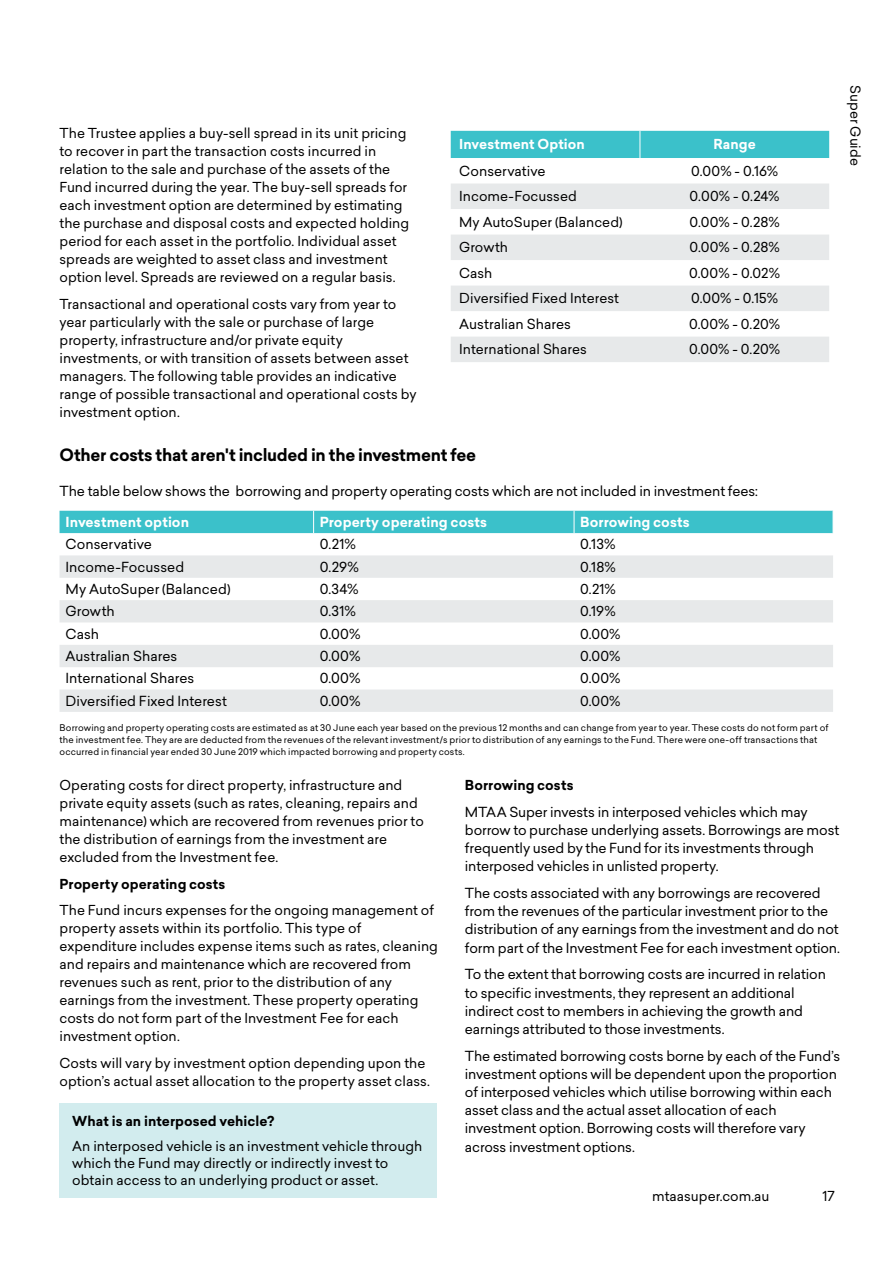
<style>
.page{position:relative;width:893px;height:1263px;background:#fff}
.page>*{position:absolute;margin:0;border:0;box-sizing:border-box;transform-origin:0 0}
._4__Body_copy{font:700 16.65px "Sailec";letter-spacing:-.02em;color:#000}
._4__Body_copy-2{font:13.65px/18.1px "Sailec";letter-spacing:-.01em;color:#000}
._4__Body_copy-3{font:700 13.65px "Sailec";letter-spacing:.005em;color:#fff}
._4__Body_copy-4{font:13.5px/18px "Sailec";color:#000}
._4__Body_copy-5{font:700 13.5px "Sailec";letter-spacing:.005em;color:#000}
._4__Body_copy-6{font:700 13.5px "Sailec";letter-spacing:.005em;color:#fff}
._11__T_C_s___Company{font:9px/12px "Sailec";letter-spacing:.015em;color:#000}
</style>
<div class="page">
<div style="left:60px;top:1103px;width:377px;height:95px;background:#d2ecee"></div>
<svg style="left:60px;top:555px;width:773px;height:157px;fill:#e7e9ea"></svg>
<div style="left:60px;top:511px;width:773px;height:22px;background:#3bc1ca"></div>
<svg style="left:451px;top:183px;width:378px;height:179px;fill:#e7e9ea"></svg>
<div style="left:451px;top:131px;width:378px;height:27px;background:#3bc1ca"></div>
<p class="_4__Body_copy-4" style="left:60px;top:124px;width:351px">The Trustee applies a buy-sell spread in its unit pricing to recover in part the transaction costs incurred in relation to the sale and purchase of the assets of the Fund incurred during the year. The buy-sell spreads for each investment option are determined by estimating the purchase and disposal costs and expected holding period for each asset in the portfolio. Individual asset spreads are weighted to asset class and investment option level. Spreads are reviewed on a regular basis.</p>
<p class="_4__Body_copy-4" style="left:60px;top:295px;width:358px">Transactional and operational costs vary from year to year particularly with the sale or purchase of large property, infrastructure and/or private equity investments, or with transition of assets between asset managers. The following table provides an indicative range of possible transactional and operational costs by investment option.</p>
<p class="_4__Body_copy-6" style="left:459px;top:135px;width:127px">Investment Option</p>
<p class="_4__Body_copy-6" style="left:713px;top:135px;width:44px">Range</p>
<p class="_4__Body_copy-2" style="left:459px;top:162px;width:88px">Conservative</p>
<p class="_4__Body_copy-4" style="left:691px;top:162px;width:88px">0.00% - 0.16%</p>
<p class="_4__Body_copy-4" style="left:459px;top:187px;width:119px">Income-Focussed</p>
<p class="_4__Body_copy-4" style="left:690px;top:187px;width:91px">0.00% - 0.24%</p>
<p class="_4__Body_copy-4" style="left:459px;top:213px;width:165px">My AutoSuper (Balanced)</p>
<p class="_4__Body_copy-4" style="left:689px;top:213px;width:92px">0.00% - 0.28%</p>
<p class="_4__Body_copy-4" style="left:459px;top:238px;width:50px">Growth</p>
<p class="_4__Body_copy-4" style="left:689px;top:238px;width:92px">0.00% - 0.28%</p>
<p class="_4__Body_copy-4" style="left:459px;top:264px;width:35px">Cash</p>
<p class="_4__Body_copy-4" style="left:689px;top:264px;width:92px">0.00% - 0.02%</p>
<p class="_4__Body_copy-4" style="left:459px;top:289px;width:161px">Diversified Fixed Interest</p>
<p class="_4__Body_copy-4" style="left:691px;top:289px;width:88px">0.00% - 0.15%</p>
<p class="_4__Body_copy-2" style="left:459px;top:315px;width:113px">Australian Shares</p>
<p class="_4__Body_copy-4" style="left:689px;top:315px;width:93px">0.00% - 0.20%</p>
<p class="_4__Body_copy-4" style="left:459px;top:340px;width:129px">International Shares</p>
<p class="_4__Body_copy-4" style="left:689px;top:340px;width:93px">0.00% - 0.20%</p>
<p class="_4__Body_copy" style="left:60px;top:443px;width:418px">Other costs that aren't included in the investment fee</p>
<p class="_4__Body_copy-2" style="left:60px;top:482px;width:700px">The table below shows the borrowing and property operating costs which are not included in investment fees:</p>
<p class="_4__Body_copy-3" style="left:66px;top:512px;width:125px">Investment option</p>
<p class="_4__Body_copy-3" style="left:320px;top:512px;width:169px">Property operating costs</p>
<p class="_4__Body_copy-3" style="left:580px;top:512px;width:111px">Borrowing costs</p>
<p class="_4__Body_copy-2" style="left:66px;top:535px;width:88px">Conservative</p>
<p class="_4__Body_copy-2" style="left:320px;top:535px;width:38px">0.21%</p>
<p class="_4__Body_copy-2" style="left:580px;top:535px;width:37px">0.13%</p>
<p class="_4__Body_copy-2" style="left:66px;top:557px;width:120px">Income-Focussed</p>
<p class="_4__Body_copy-2" style="left:320px;top:557px;width:41px">0.29%</p>
<p class="_4__Body_copy-4" style="left:580px;top:557px;width:37px">0.18%</p>
<p class="_4__Body_copy-2" style="left:66px;top:580px;width:166px">My AutoSuper (Balanced)</p>
<p class="_4__Body_copy-2" style="left:320px;top:580px;width:41px">0.34%</p>
<p class="_4__Body_copy-4" style="left:580px;top:580px;width:37px">0.21%</p>
<p class="_4__Body_copy-2" style="left:66px;top:602px;width:51px">Growth</p>
<p class="_4__Body_copy-2" style="left:320px;top:602px;width:38px">0.31%</p>
<p class="_4__Body_copy-4" style="left:580px;top:602px;width:37px">0.19%</p>
<p class="_4__Body_copy-2" style="left:66px;top:624px;width:35px">Cash</p>
<p class="_4__Body_copy-2" style="left:320px;top:624px;width:42px">0.00%</p>
<p class="_4__Body_copy-4" style="left:580px;top:624px;width:42px">0.00%</p>
<p class="_4__Body_copy-2" style="left:66px;top:647px;width:113px">Australian Shares</p>
<p class="_4__Body_copy-2" style="left:320px;top:647px;width:42px">0.00%</p>
<p class="_4__Body_copy-4" style="left:580px;top:647px;width:42px">0.00%</p>
<p class="_4__Body_copy-2" style="left:66px;top:669px;width:130px">International Shares</p>
<p class="_4__Body_copy-2" style="left:320px;top:669px;width:42px">0.00%</p>
<p class="_4__Body_copy-4" style="left:580px;top:669px;width:42px">0.00%</p>
<p class="_4__Body_copy-2" style="left:66px;top:691px;width:163px">Diversified Fixed Interest</p>
<p class="_4__Body_copy-2" style="left:320px;top:691px;width:42px">0.00%</p>
<p class="_4__Body_copy-4" style="left:580px;top:692px;width:42px">0.00%</p>
<p class="_11__T_C_s___Company" style="left:60px;top:721px;width:770px">Borrowing and property operating costs are estimated as at 30 June each year based on the previous 12 months and can change from year to year. These costs do not form part of the investment fee. They are are deducted from the revenues of the relevant investment/s prior to distribution of any earnings to the Fund. There were one-off transactions that occurred in financial year ended 30 June 2019 which impacted borrowing and property costs.</p>
<p class="_4__Body_copy-4" style="left:864px;top:85px;width:82px;rotate:90deg">Super Guide</p>
<p class="_4__Body_copy-4" style="left:60px;top:776px;width:366px">Operating costs for direct property, infrastructure and private equity assets (such as rates, cleaning, repairs and maintenance) which are recovered from revenues prior to the distribution of earnings from the investment are excluded from the Investment fee.</p>
<p class="_4__Body_copy-5" style="left:60px;top:874px;width:167px">Property operating costs</p>
<p class="_4__Body_copy-4" style="left:60px;top:901px;width:380px">The Fund incurs expenses for the ongoing management of property assets within its portfolio. This type of expenditure includes expense items such as rates, cleaning and repairs and maintenance which are recovered from revenues such as rent, prior to the distribution of any earnings from the investment. These property operating costs do not form part of the Investment Fee for each investment option.</p>
<p class="_4__Body_copy-4" style="left:60px;top:1053px;width:372px">Costs will vary by investment option depending upon the option’s actual asset allocation to the property asset class.</p>
<p class="_4__Body_copy-5" style="left:72px;top:1112px;width:204px">What is an interposed vehicle?</p>
<p class="_4__Body_copy-4" style="left:72px;top:1138px;width:351px;line-height:16.8px">An interposed vehicle is an investment vehicle through which the Fund may directly or indirectly invest to obtain access to an underlying product or asset.</p>
<p class="_4__Body_copy-5" style="left:465px;top:775px;width:110px">Borrowing costs</p>
<p class="_4__Body_copy-2" style="left:465px;top:802px;width:376px">MTAA Super invests in interposed vehicles which may borrow to purchase underlying assets. Borrowings are most frequently used by the Fund for its investments through interposed vehicles in unlisted property.</p>
<p class="_4__Body_copy-2" style="left:465px;top:884px;width:377px">The costs associated with any borrowings are recovered from the revenues of the particular investment prior to the distribution of any earnings from the investment and do not form part of the Investment Fee for each investment option.</p>
<p class="_4__Body_copy-2" style="left:465px;top:965px;width:363px">To the extent that borrowing costs are incurred in relation to specific investments, they represent an additional indirect cost to members in achieving the growth and earnings attributed to those investments.</p>
<p class="_4__Body_copy-2" style="left:465px;top:1046px;width:377px">The estimated borrowing costs borne by each of the Fund’s investment options will be dependent upon the proportion of interposed vehicles which utilise borrowing within each asset class and the actual asset allocation of each investment option. Borrowing costs will therefore vary across investment options.</p>
<p class="_4__Body_copy-4" style="left:652px;top:1187px;width:119px">mtaasuper.com.au</p>
<p class="_4__Body_copy-4" style="left:822px;top:1187px;width:14px">17</p>
</div>
